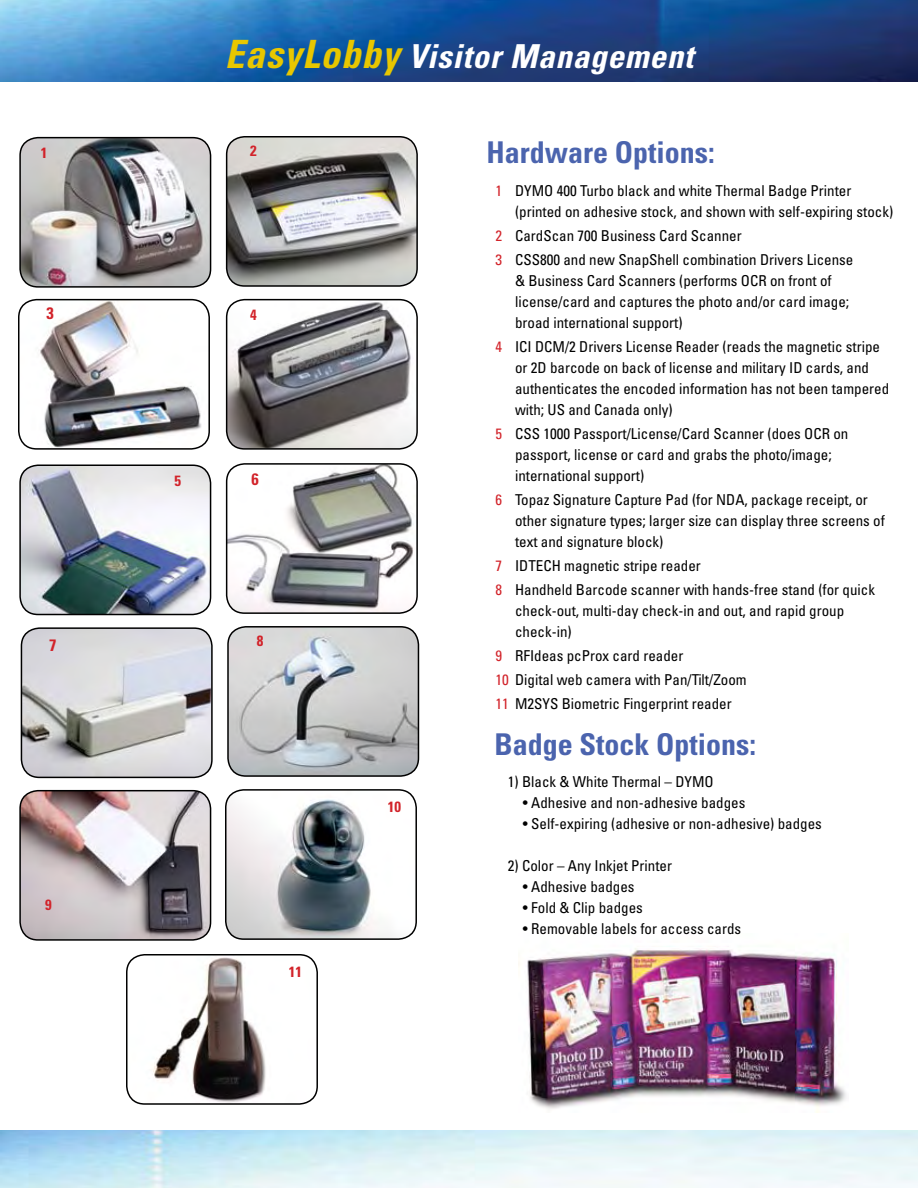
<style>
.page{position:relative;width:918px;height:1188px;background:#fff}
.page>*{position:absolute;margin:0;border:0;box-sizing:border-box;transform-origin:0 0}
.t1{font:italic 700 condensed 33px "Univers";letter-spacing:.025em;color:#fff}
.t2{font:700 condensed 30px "Univers";color:#4b64ae}
.t3{font:700 condensed 16.5px "Univers";color:#d2232a}
.t4{font:condensed 15px/21px "Univers";color:#000}
.t5{font:700 condensed 14.85px "Univers";color:#d2232a}
.s1{font-size:39px;color:#e8c700}
.s2{color:#d2232a}
</style>
<div class="page">
<img style="left:0;top:0;width:918px;height:82px">
<img style="left:518px;top:948px;width:328px;height:165px">
<img style="left:20px;top:465px;width:191px;height:150px;border-radius:18px">
<div style="left:19px;top:465px;width:192px;height:150px;border:2px solid #000;border-radius:18px"></div>
<img style="left:227px;top:137px;width:190px;height:148px;border-radius:18px">
<div style="left:226px;top:136px;width:192px;height:151px;border:2px solid #000;border-radius:18px"></div>
<img style="left:226px;top:790px;width:190px;height:149px;border-radius:18px">
<div style="left:225px;top:789px;width:192px;height:151px;border:2px solid #000;border-radius:18px"></div>
<img style="left:227px;top:300px;width:189px;height:148px;border-radius:18px">
<div style="left:226px;top:299px;width:192px;height:151px;border:2px solid #000;border-radius:18px"></div>
<img style="left:20px;top:138px;width:191px;height:149px;border-radius:18px">
<div style="left:19px;top:137px;width:192px;height:151px;border:2px solid #000;border-radius:18px"></div>
<img style="left:20px;top:300px;width:189px;height:149px;border-radius:18px">
<div style="left:18px;top:299px;width:192px;height:151px;border:2px solid #000;border-radius:18px"></div>
<img style="left:228px;top:627px;width:190px;height:149px;border-radius:18px">
<div style="left:227px;top:626px;width:192px;height:151px;border:2px solid #000;border-radius:18px"></div>
<img style="left:21px;top:628px;width:191px;height:149px;border-radius:18px">
<div style="left:21px;top:627px;width:192px;height:151px;border:2px solid #000;border-radius:18px"></div>
<img style="left:227px;top:464px;width:189px;height:148px;border-radius:18px">
<div style="left:226px;top:463px;width:192px;height:151px;border:2px solid #000;border-radius:18px"></div>
<img style="left:20px;top:791px;width:191px;height:149px;border-radius:18px">
<div style="left:19px;top:790px;width:192px;height:151px;border:2px solid #000;border-radius:18px"></div>
<img style="left:127px;top:955px;width:190px;height:149px;border-radius:18px">
<div style="left:126px;top:954px;width:192px;height:151px;border:2px solid #000;border-radius:18px"></div>
<h1 class="t1" style="left:225px;top:36px;width:470px"><span class="s1">EasyLobby</span> Visitor Management</h1>
<p class="t5" style="left:41px;top:144px;width:8px">1</p>
<p class="t5" style="left:250px;top:141px;width:8px">2</p>
<p class="t3" style="left:46px;top:303px;width:9px">3</p>
<p class="t5" style="left:250px;top:306px;width:8px">4</p>
<p class="t3" style="left:49px;top:635px;width:9px">7</p>
<p class="t5" style="left:175px;top:472px;width:8px">5</p>
<p class="t3" style="left:252px;top:469px;width:9px">6</p>
<p class="t5" style="left:257px;top:632px;width:8px">8</p>
<p class="t5" style="left:45px;top:896px;width:8px">9</p>
<p class="t5" style="left:289px;top:962px;width:15px">11</p>
<p class="t5" style="left:388px;top:797px;width:15px">10</p>
<h2 class="t2" style="left:487px;top:134px;width:230px">Hardware Options:</h2>
<p class="t4" style="left:515px;top:180px;width:380px;text-indent:-20px"><span class="s2">1</span> DYMO 400 Turbo black and white Thermal Badge Printer (printed on adhesive stock, and shown with self-expiring stock)</p>
<p class="t4" style="left:496px;top:224px;width:359px;line-height:24px"><span class="s2">2</span> CardScan 700 Business Card Scanner<br><span class="s2">3</span> CSS800 and new SnapShell combination Drivers License</p>
<p class="t4" style="left:515px;top:270px;width:336px">&amp; Business Card Scanners (performs OCR on front of license/card and captures the photo and/or card image; broad international support)</p>
<p class="t4" style="left:515px;top:336px;width:376px;text-indent:-19px"><span class="s2">4</span> ICI DCM/2 Drivers License Reader (reads the magnetic stripe or 2D barcode on back of license and military ID cards, and authenticates the encoded information has not been tampered with; US and Canada only)</p>
<p class="t4" style="left:515px;top:423px;width:335px;text-indent:-20px"><span class="s2">5</span> CSS 1000 Passport/License/Card Scanner (does OCR on passport, license or card and grabs the photo/image; international support)</p>
<p class="t4" style="left:515px;top:489px;width:371px;text-indent:-19px"><span class="s2">6</span> Topaz Signature Capture Pad (for NDA, package receipt, or other signature types; larger size can display three screens of text and signature block)</p>
<p class="t4" style="left:496px;top:554px;width:381px;line-height:24px"><span class="s2">7</span> IDTECH magnetic stripe reader<br><span class="s2">8</span> Handheld Barcode scanner with hands-free stand (for quick</p>
<p class="t4" style="left:515px;top:600px;width:331px">check-out, multi-day check-in and out, and rapid group check-in)</p>
<p class="t4" style="left:496px;top:644px;width:253px;line-height:24px"><span class="s2">9</span> RFIdeas pcProx card reader<br><span class="s2">10</span> Digital web camera with Pan/Tilt/Zoom<br><span class="s2">11</span> M2SYS Biometric Fingerprint reader</p>
<h2 class="t2" style="left:494px;top:726px;width:263px">Badge Stock Options:</h2>
<p class="t4" style="left:508px;top:771px;width:207px">1) Black &amp; White Thermal – DYMO</p>
<p class="t4" style="left:523px;top:792px;width:224px">• Adhesive and non-adhesive badges</p>
<p class="t4" style="left:523px;top:813px;width:301px">• Self-expiring (adhesive or non-adhesive) badges</p>
<p class="t4" style="left:508px;top:855px;width:166px">2) Color – Any Inkjet Printer</p>
<p class="t4" style="left:523px;top:876px;width:113px">• Adhesive badges</p>
<p class="t4" style="left:523px;top:897px;width:121px">• Fold &amp; Clip badges</p>
<p class="t4" style="left:523px;top:918px;width:220px">• Removable labels for access cards</p>
</div>
